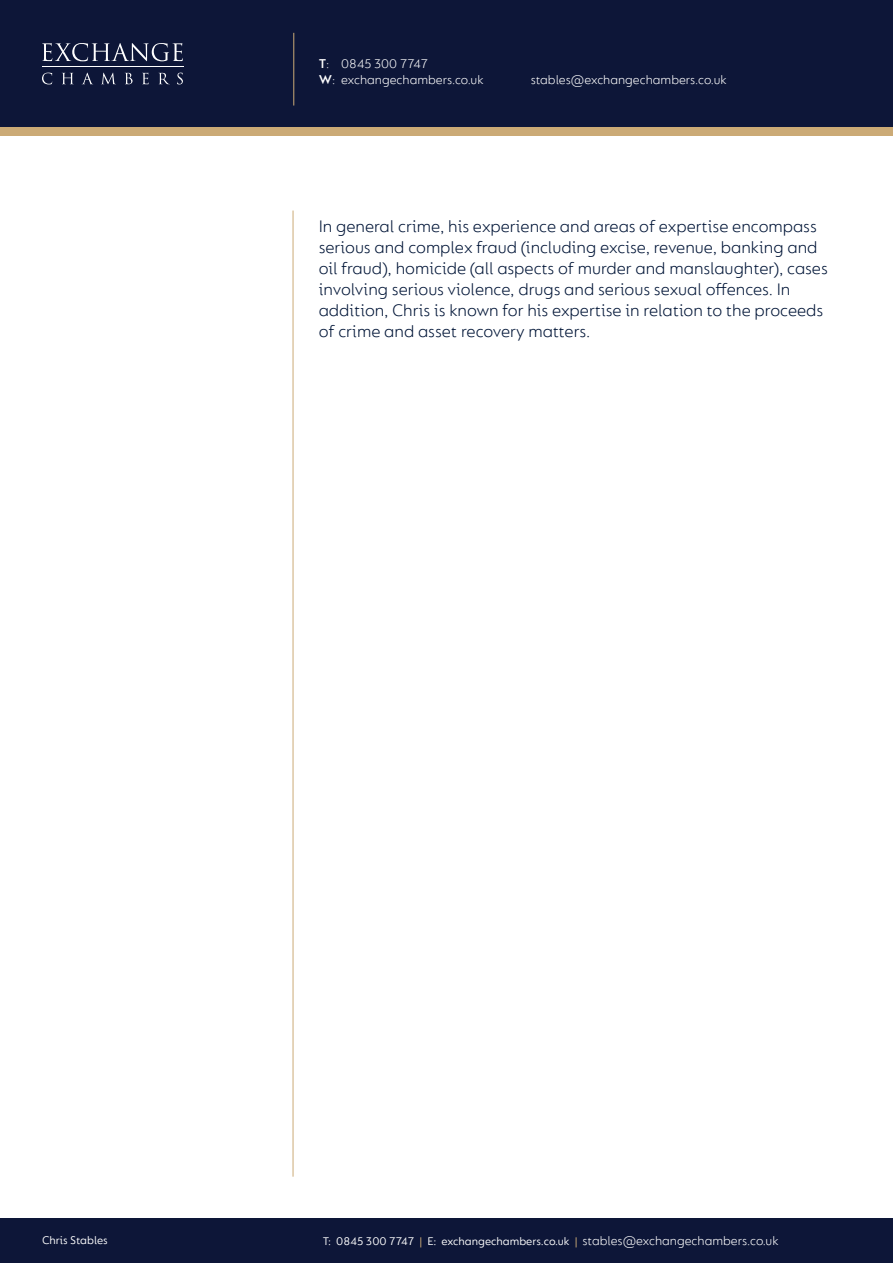
<style>
.page{position:relative;width:893px;height:1263px;background:#fff}
.page>*{position:absolute;margin:0;border:0;box-sizing:border-box;transform-origin:0 0}
.t1{font:300 18px/21px "FS Lucas";color:#001537}
.t2{font:300 13.5px "FS Lucas";color:#fff}
.t3{font:12px "FS Lucas";color:#fff}
.s1{font-weight:600}
.s2{color:#cbaa76}
</style>
<div class="page">
<div style="left:0;top:64px;width:893px;height:72px;background:#cbaa76"></div>
<div style="left:0;top:0;width:893px;height:127px;background:#0d1638"></div>
<div style="left:0;top:1219px;width:893px;height:44px;background:#0d1638"></div>
<hr style="left:42px;top:67px;width:142px;height:1px;background:#fff">
<svg style="left:42px;top:43px;width:141px;height:18px"></svg>
<svg style="left:42px;top:73px;width:10px;height:11px"></svg>
<svg style="left:62px;top:73px;width:11px;height:11px"></svg>
<svg style="left:82px;top:73px;width:11px;height:11px"></svg>
<svg style="left:102px;top:73px;width:13px;height:11px"></svg>
<svg style="left:125px;top:73px;width:8px;height:11px"></svg>
<svg style="left:142px;top:73px;width:7px;height:11px"></svg>
<svg style="left:159px;top:73px;width:10px;height:11px"></svg>
<svg style="left:177px;top:73px;width:6px;height:11px"></svg>
<hr style="left:293px;top:33px;width:1px;height:73px;background:#cbaa76">
<hr style="left:293px;top:211px;width:1px;height:966px;background:#cbaa76">
<p class="t2" style="left:319px;top:55px;width:111px"><span class="s1">T</span>: 0845 300 7747</p>
<p class="t2" style="left:319px;top:72px;width:166px"><span class="s1">W</span>: exchangechambers.co.uk</p>
<p class="t2" style="left:531px;top:72px;width:197px">stables@exchangechambers.co.uk</p>
<p class="t1" style="left:319px;top:215px;width:511px">In general crime, his experience and areas of expertise encompass serious and complex fraud (including excise, revenue, banking and oil fraud), homicide (all aspects of murder and manslaughter), cases involving serious violence, drugs and serious sexual offences. In addition, Chris is known for his expertise in relation to the proceeds of crime and asset recovery matters.</p>
<p class="t2" style="left:583px;top:1233px;width:197px">stables@exchangechambers.co.uk</p>
<p class="t3" style="left:42px;top:1233px;width:67px">Chris Stables</p>
<p class="t3" style="left:323px;top:1235px;width:256px">T: 0845 300 7747 <span class="s2">|</span> E: exchangechambers.co.uk <span class="s2">|</span></p>
</div>
